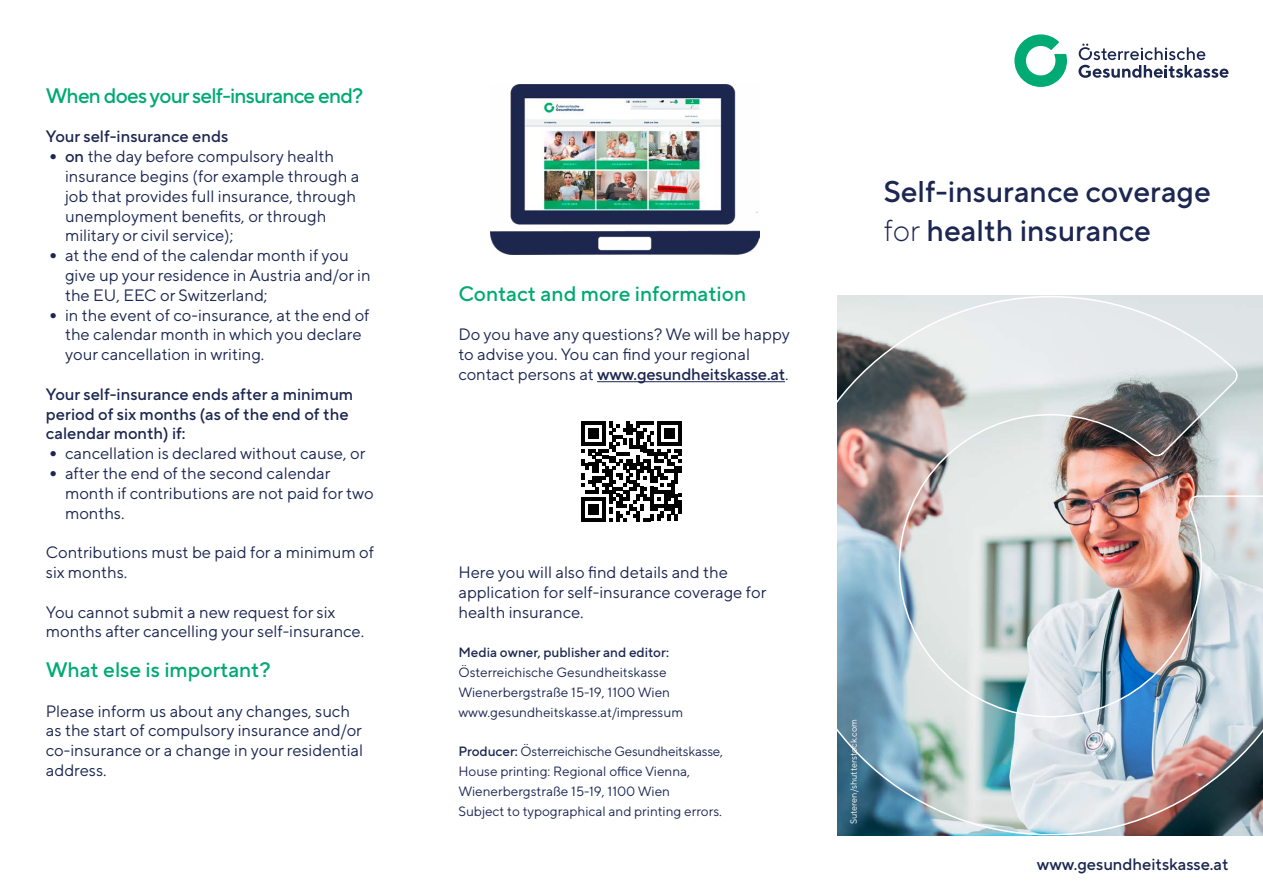
<style>
.page{position:relative;width:1263px;height:893px;background:#fff}
.page>*{position:absolute;margin:0;border:0;box-sizing:border-box;transform-origin:0 0}
.berschriften_Headline_E{font:500 30px/39.6px "TT Norms Pro";color:#1c2751}
.A4_V_Text_H2_gruen_E{font:500 21px "TT Norms Pro";letter-spacing:-.01em;color:#00aa73}
.A4_V_Text_H2_gruen_E-2{font:500 21px "TT Norms Pro";letter-spacing:-.035em;color:#00aa73}
.A4_V_Text_Lauftext_E{font:16.5px/19.8px "TT Norms Pro";color:#1c2751}
.t1{font:500 16.5px/19.8px "TT Norms Pro";color:#1c2751}
.A4_V_Text_Impressum_E{font:13.5px/19.8px "TT Norms Pro";color:#1c2751}
.A4_V_Text_Impressum_E-2{font:500 13.5px "TT Norms Pro";color:#1c2751}
.t2{font:9px "TT Norms Pro";color:#fff}
.s1{font-weight:700;font-size:21px}
.s2{font-weight:500}
.s3{font-weight:300}
</style>
<div class="page">
<svg style="left:1014px;top:34px;width:53px;height:53px"></svg>
<svg style="left:1078px;top:44px;width:150px;height:34px"></svg>
<img style="left:780px;top:295px;width:483px;height:541px">
<hr style="left:597px;top:381px;width:188px;height:1px;background:#1c2751">
<img style="left:490px;top:85px;width:270px;height:170px">
<svg style="left:581px;top:421px;width:100px;height:100px"></svg>
<h2 class="A4_V_Text_H2_gruen_E-2" style="left:46px;top:82px;width:319px">When does your self-insurance end?</h2>
<p class="t1" style="left:46px;top:126px;width:184px">Your self-insurance ends</p>
<p class="A4_V_Text_Lauftext_E" style="left:65px;top:146px;width:296px;text-indent:-17px"><span class="s1">•</span> <span class="s2">on</span> the day before compulsory health insurance begins (for example through a job that provides full insurance, through unemployment benefits, or through military or civil service);</p>
<p class="A4_V_Text_Lauftext_E" style="left:65px;top:245px;width:307px;text-indent:-17px"><span class="s1">•</span> at the end of the calendar month if you give up your residence in Austria and/or in the EU, EEC or Switzerland;</p>
<p class="A4_V_Text_Lauftext_E" style="left:65px;top:304px;width:306px;text-indent:-17px"><span class="s1">•</span> in the event of co-insurance, at the end of the calendar month in which you declare your cancellation in writing.</p>
<p class="t1" style="left:46px;top:384px;width:309px">Your self-insurance ends after a minimum period of six months (as of the end of the calendar month) if:</p>
<p class="A4_V_Text_Lauftext_E" style="left:48px;top:443px;width:319px"><span class="s1">•</span> cancellation is declared without cause, or</p>
<p class="A4_V_Text_Lauftext_E" style="left:65px;top:463px;width:310px;text-indent:-17px"><span class="s1">•</span> after the end of the second calendar month if contributions are not paid for two months.</p>
<p class="A4_V_Text_Lauftext_E" style="left:46px;top:542px;width:330px">Contributions must be paid for a minimum of six months.</p>
<p class="A4_V_Text_Lauftext_E" style="left:46px;top:601px;width:320px">You cannot submit a new request for six months after cancelling your self-insurance.</p>
<h2 class="A4_V_Text_H2_gruen_E" style="left:46px;top:656px;width:226px">What else is important?</h2>
<p class="A4_V_Text_Lauftext_E" style="left:46px;top:700px;width:319px">Please inform us about any changes, such as the start of compulsory insurance and/or co-insurance or a change in your residential address.</p>
<h2 class="A4_V_Text_H2_gruen_E" style="left:458px;top:280px;width:289px">Contact and more information</h2>
<p class="A4_V_Text_Lauftext_E" style="left:458px;top:324px;width:333px">Do you have any questions? We will be happy to advise you. You can find your regional contact persons at <span class="s2">www.gesundheitskasse.at</span>.</p>
<h1 class="berschriften_Headline_E" style="left:884px;top:170px;width:329px">Self-insurance coverage <span class="s3">for</span> health insurance</h1>
<p class="A4_V_Text_Lauftext_E" style="left:458px;top:562px;width:309px">Here you will also find details and the application for self-insurance coverage for health insurance.</p>
<p class="A4_V_Text_Impressum_E-2" style="left:458px;top:644px;width:212px">Media owner, publisher and editor:</p>
<p class="A4_V_Text_Impressum_E" style="left:458px;top:662px;width:210px">Österreichische Gesundheitskasse</p>
<p class="A4_V_Text_Impressum_E" style="left:458px;top:682px;width:213px">Wienerbergstraße 15-19, 1100 Wien</p>
<p class="A4_V_Text_Impressum_E" style="left:458px;top:702px;width:226px">www.gesundheitskasse.at/impressum</p>
<p class="A4_V_Text_Impressum_E" style="left:458px;top:741px;width:266px"><span class="s2">Producer:</span> Österreichische Gesundheitskasse,<br>House printing: Regional office Vienna,<br>Wienerbergstraße 15-19, 1100 Wien</p>
<p class="A4_V_Text_Impressum_E" style="left:458px;top:801px;width:265px">Subject to typographical and printing errors.</p>
<p class="t2" style="left:848px;top:824px;width:106px;rotate:-90deg">Suteren/shutterstock.com</p>
<p class="t1" style="left:1037px;top:854px;width:193px">www.gesundheitskasse.at</p>
</div>
